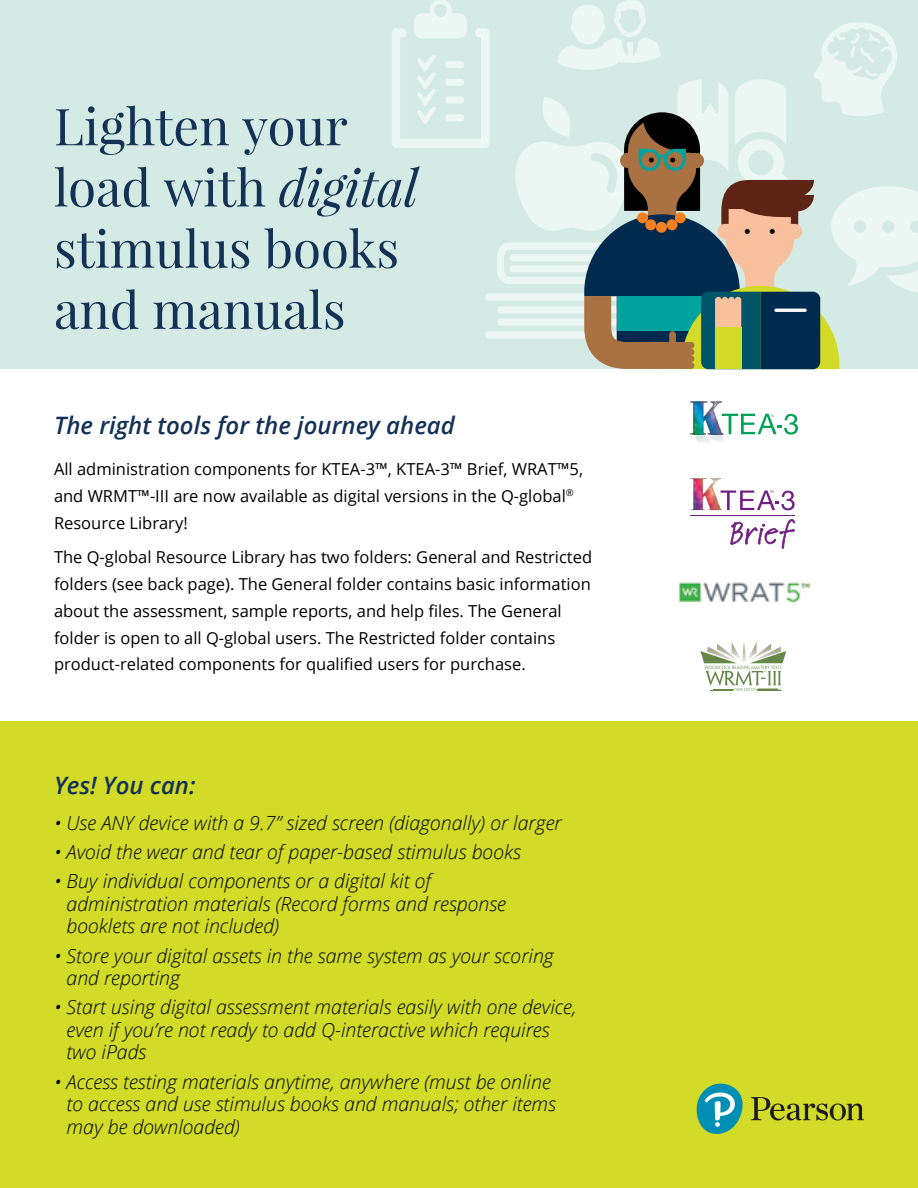
<style>
.page{position:relative;width:918px;height:1188px;background:#fff}
.page>*{position:absolute;margin:0;border:0;box-sizing:border-box;transform-origin:0 0}
.t1{font:51px/61.2px "Playfair Display";color:#143156}
.t2{font:italic 600 24px "Open Sans";color:#143156}
.t3{font:italic 300 19.5px/22.5px "Open Sans";color:#000}
.t4{font:16.5px/27px "Open Sans";color:#000}
.s1{font-style:italic}
</style>
<div class="page">
<div style="left:0;top:0;width:918px;height:368px;background:#d4eae4"></div>
<div style="left:0;top:722px;width:918px;height:466px;background:#d2db27"></div>
<svg style="left:392px;top:0;width:526px;height:369px"></svg>
<svg style="left:696px;top:1083px;width:168px;height:51px"></svg>
<img style="left:690px;top:401px;width:33px;height:1px">
<svg style="left:690px;top:402px;width:108px;height:33px"></svg>
<img style="left:694px;top:435px;width:30px;height:7px">
<svg style="left:700px;top:642px;width:86px;height:49px"></svg>
<img style="left:678px;top:582px;width:133px;height:21px">
<img style="left:690px;top:478px;width:33px;height:32px">
<hr style="left:690px;top:515px;width:105px;height:1px;background:#712181">
<svg style="left:730px;top:519px;width:65px;height:30px"></svg>
<svg style="left:721px;top:491px;width:74px;height:19px"></svg>
<h1 class="t1" style="left:54px;top:95px;width:366px">Lighten your load with <span class="s1">digital </span>stimulus books and manuals</h1>
<p class="t2" style="left:54px;top:409px;width:402px">The right tools for the journey ahead</p>
<p class="t4" style="left:54px;top:455px;width:531px">All administration components for KTEA-3™, KTEA-3™ Brief, WRAT™5, and WRMT™-III are now available as digital versions in the Q-global<sup>®<br></sup>Resource Library!</p>
<p class="t4" style="left:54px;top:543px;width:540px">The Q-global Resource Library has two folders: General and Restricted folders (see back page). The General folder contains basic information about the assessment, sample reports, and help files. The General folder is open to all Q-global users. The Restricted folder contains product-related components for qualified users for purchase.</p>
<p class="t2" style="left:54px;top:769px;width:143px">Yes! You can:</p>
<p class="t3" style="left:54px;top:811px;width:509px">• Use ANY device with a 9.7” sized screen (diagonally) or larger</p>
<p class="t3" style="left:54px;top:840px;width:468px">• Avoid the wear and tear of paper-based stimulus books</p>
<p class="t3" style="left:67px;top:869px;width:441px;text-indent:-13px">• Buy individual components or a digital kit of administration materials (Record forms and response booklets are not included)</p>
<p class="t3" style="left:67px;top:944px;width:489px;text-indent:-13px">• Store your digital assets in the same system as your scoring and reporting</p>
<p class="t3" style="left:67px;top:995px;width:511px;text-indent:-13px">• Start using digital assessment materials easily with one device, even if you’re not ready to add Q-interactive which requires two iPads</p>
<p class="t3" style="left:67px;top:1070px;width:491px;text-indent:-13px">• Access testing materials anytime, anywhere (must be online to access and use stimulus books and manuals; other items may be downloaded)</p>
</div>
